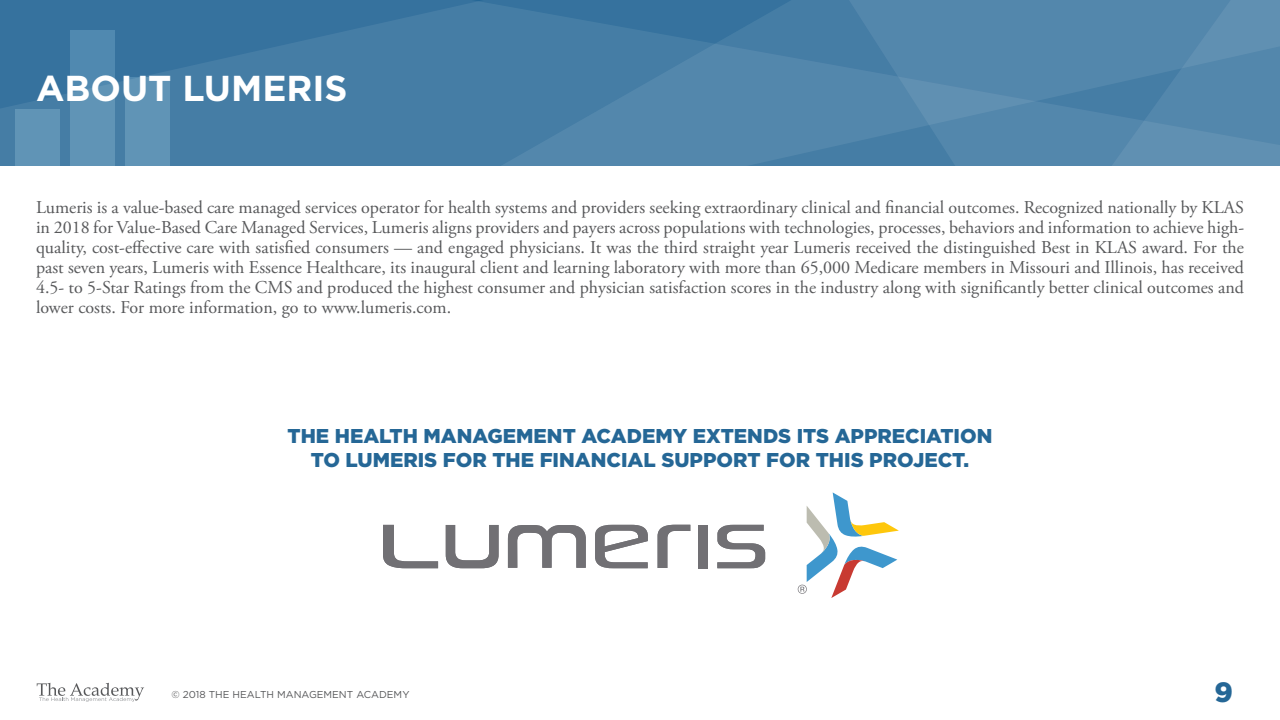
<style>
.page{position:relative;width:1280px;height:720px;background:#fff}
.page>*{position:absolute;margin:0;border:0;box-sizing:border-box;transform-origin:0 0}
.Slide_Header{font:700 36px "Gotham";color:#fff}
.t1{font:900 27.9px "Gotham";color:#256796}
.t2{font:900 20px/24px "Gotham";color:#256796;text-align:center}
.Body_Text{font:18px/20px "Adobe Garamond Pro";color:#57585a;text-align:justify}
.t3{font:10px "Gotham";color:#57585a}
</style>
<div class="page">
<svg style="left:0;top:0;width:1280px;height:166px"></svg>
<div style="left:16px;top:109px;width:44px;height:57px;background:#6094b6"></div>
<div style="left:71px;top:30px;width:44px;height:136px;background:linear-gradient(to right,#598fb3,#5a90b4)"></div>
<div style="left:126px;top:77px;width:44px;height:89px;background:#6094b6"></div>
<svg style="left:37px;top:683px;width:107px;height:19px"></svg>
<svg style="left:383px;top:525px;width:55px;height:43px"></svg>
<svg style="left:446px;top:525px;width:53px;height:43px"></svg>
<svg style="left:508px;top:525px;width:78px;height:43px"></svg>
<svg style="left:595px;top:525px;width:53px;height:43px"></svg>
<svg style="left:658px;top:525px;width:32px;height:43px"></svg>
<div style="left:698px;top:525px;width:10px;height:43px;background:#717074"></div>
<svg style="left:717px;top:525px;width:48px;height:43px"></svg>
<svg style="left:798px;top:492px;width:101px;height:106px"></svg>
<p class="Slide_Header" style="left:36px;top:64px;width:313px">ABOUT LUMERIS</p>
<p class="Body_Text" style="left:36px;top:198px;width:1210px">Lumeris is a value-based care managed services operator for health systems and providers seeking extraordinary clinical and financial outcomes. Recognized nationally by KLAS in 2018 for Value-Based Care Managed Services, Lumeris aligns providers and payers across populations with technologies, processes, behaviors and information to achieve high&shy;quality, cost-effective care with satisfied consumers — and engaged physicians. It was the third straight year Lumeris received the distinguished Best in KLAS award. For the past seven years, Lumeris with Essence Healthcare, its inaugural client and learning laboratory with more than 65,000 Medicare members in Missouri and Illinois, has received 4.5- to 5-Star Ratings from the CMS and produced the highest consumer and physician satisfaction scores in the industry along with significantly better clinical outcomes and lower costs. For more information, go to www.lumeris.com.</p>
<p class="t2" style="left:288px;top:423px;width:706px">THE HEALTH MANAGEMENT ACADEMY EXTENDS ITS APPRECIATION<br>TO LUMERIS FOR THE FINANCIAL SUPPORT FOR THIS PROJECT.</p>
<p class="t3" style="left:172px;top:688px;width:239px">© 2018 THE HEALTH MANAGEMENT ACADEMY</p>
<h2 class="t1" style="left:1215px;top:673px;width:20px">9</h2>
</div>
